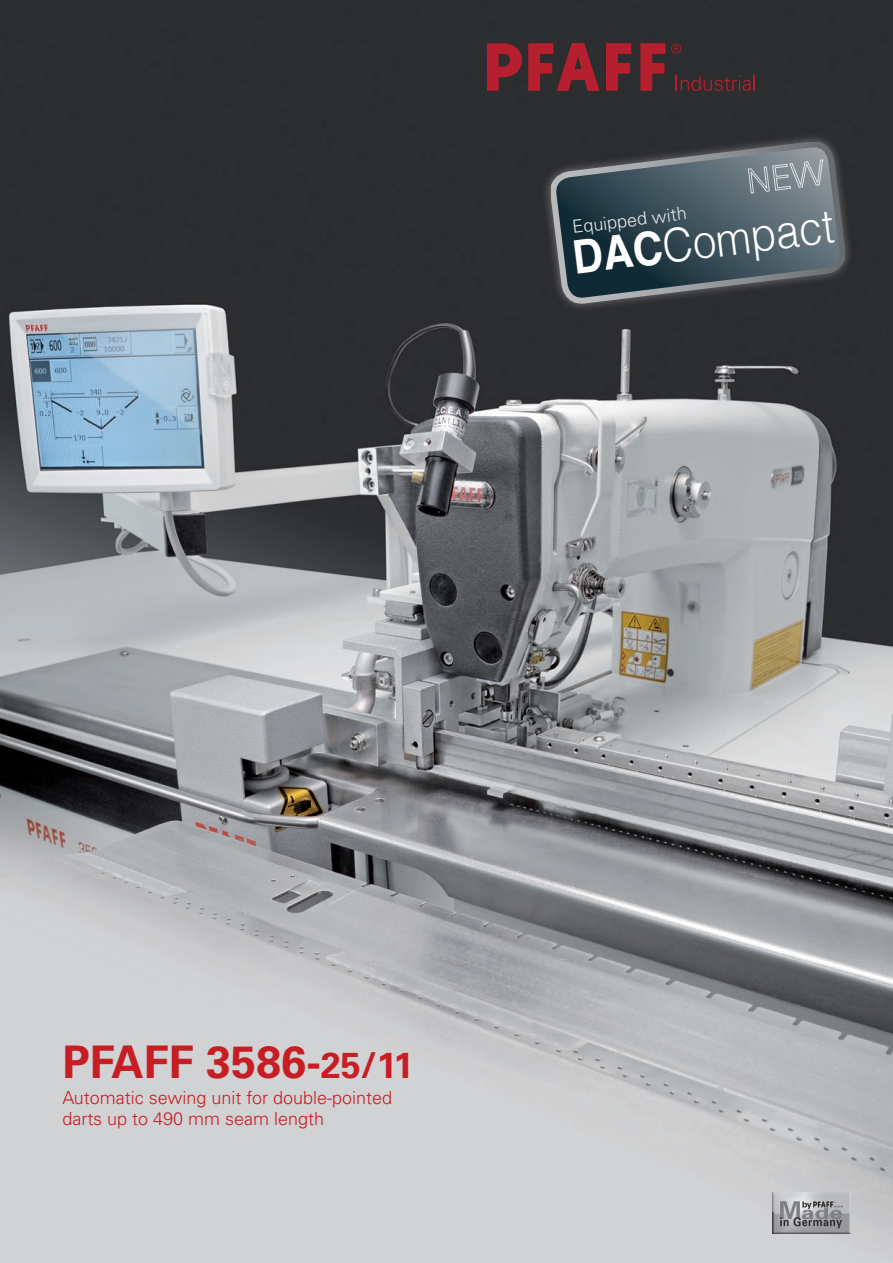
<style>
.page{position:relative;width:893px;height:1263px;background:#fff}
.page>*{position:absolute;margin:0;border:0;box-sizing:border-box;transform-origin:0 0}
.t1{font:300 46.5px "Helvetica";color:#fff;scale:.9 1}
.Zwischenüberschrift{font:700 45px "Univers";color:#c71e24}
.Zwischenüberschrift-2{font:300 18px/21.6px "Univers";color:#c71e24}
.t2{font:300 18px "Univers";color:#e6e7e9}
.s1{font-weight:700}
.s2{font-size:36px}
</style>
<div class="page">
<img style="left:0;top:0;width:893px;height:1263px">
<svg style="left:487px;top:43px;width:268px;height:48px;background:#62272e"></svg>
<div style="left:537px;top:127px;width:325px;height:193px;background:#2c2e30"></div>
<svg style="left:551px;top:142px;width:293px;height:178px;background:#424e55"></svg>
<svg style="left:748px;top:156px;width:75px;height:38px;background:#8b959b"></svg>
<img style="left:773px;top:1192px;width:77px;height:41px">
<p class="t2" style="left:571px;top:216px;width:116px;rotate:-7deg">Equipped with</p>
<p class="t1" style="left:568px;top:221px;width:293px;rotate:-7deg"><span class="s1">DAC</span>Compact</p>
<p class="Zwischenüberschrift" style="left:62px;top:1036px;width:352px">PFAFF 3586-<span class="s2">25/11</span></p>
<p class="Zwischenüberschrift-2" style="left:62px;top:1086px;width:331px">Automatic sewing unit for double-pointed darts up to 490 mm seam length</p>
</div>
